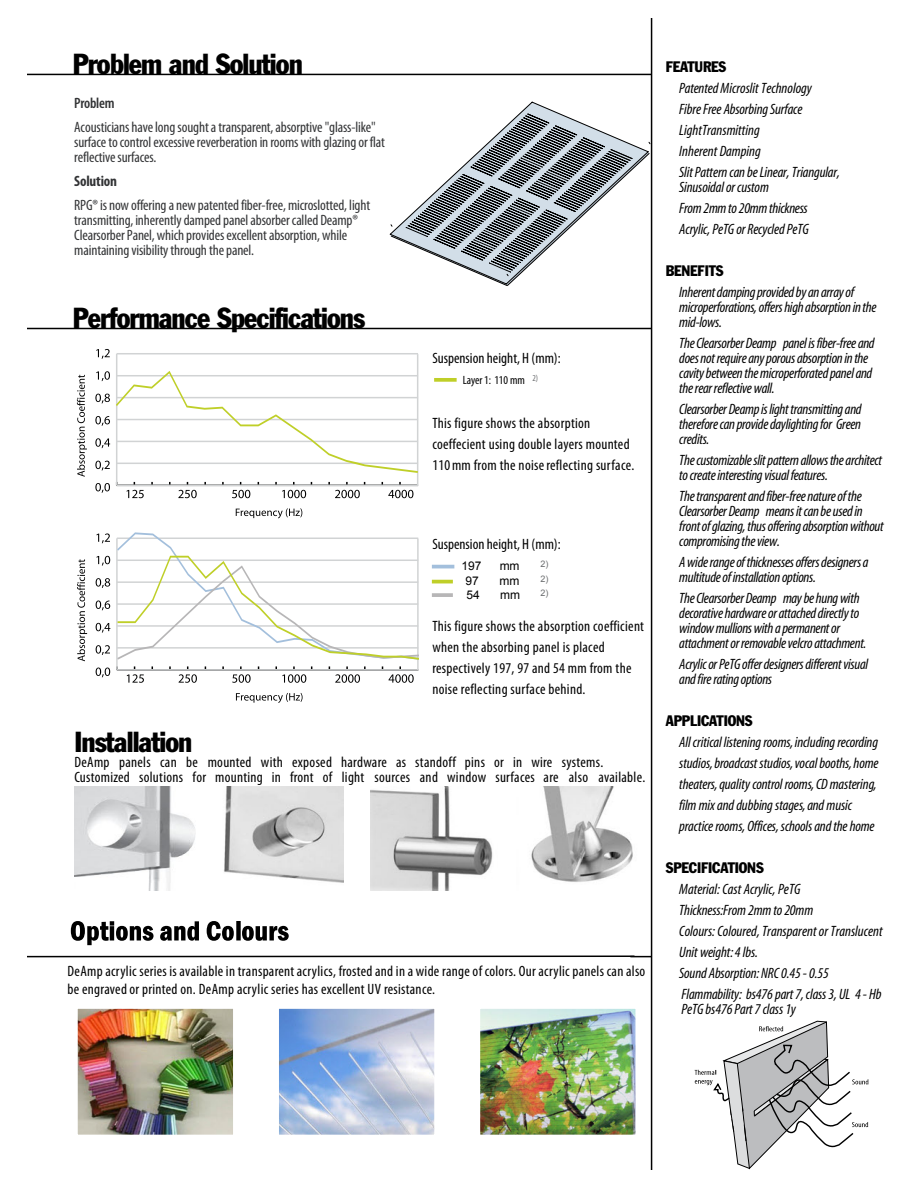
<style>
.page{position:relative;width:918px;height:1188px;background:#fff}
.page>*{position:absolute;margin:0;border:0;box-sizing:border-box;transform-origin:0 0}
.t1{font:condensed 28.5px "Franklin Gothic";letter-spacing:-.03em;color:#000}
.t2{font:italic condensed 15px/15px "Myriad";letter-spacing:-.02em;color:#000}
.t3{font:condensed 15px/21px "Myriad Pro";letter-spacing:.02em;color:#000}
.t4{font:condensed 15px/15px "Myriad Pro";letter-spacing:-.01em;color:#323335}
.t5{font:condensed 15px "Myriad Pro";color:#000}
.t6{font:condensed 15px "Franklin Gothic";letter-spacing:-.01em;color:#000}
.t7{font:700 condensed 15px "Myriad Pro";letter-spacing:-.01em;color:#323335}
.t8{font:600 condensed 15px "Myriad";letter-spacing:-.02em;color:#323335}
.t9{font:condensed 12px "Myriad Pro";color:#000}
.t10{font:12px "Arial";color:#000}
.t11{font:9px "Arial";color:#6d6f71}
</style>
<div class="page">
<hr style="left:27px;top:328px;width:856px;height:1px;background:#000">
<hr style="left:27px;top:74px;width:856px;height:1px;background:#000">
<hr style="left:27px;top:956px;width:607px;height:1px;background:#000">
<hr style="left:630px;top:956px;width:270px;height:1px;background:#000">
<svg style="left:651px;top:18px;width:249px;height:1152px"></svg>
<svg style="left:95px;top:483px;width:15px;height:10px"></svg>
<svg style="left:95px;top:461px;width:15px;height:10px"></svg>
<svg style="left:95px;top:438px;width:15px;height:10px"></svg>
<svg style="left:95px;top:416px;width:15px;height:10px"></svg>
<svg style="left:95px;top:394px;width:15px;height:9px"></svg>
<svg style="left:96px;top:371px;width:14px;height:10px"></svg>
<svg style="left:96px;top:349px;width:14px;height:10px"></svg>
<svg style="left:236px;top:508px;width:66px;height:10px"></svg>
<svg style="left:77px;top:375px;width:10px;height:102px"></svg>
<svg style="left:127px;top:482px;width:17px;height:16px"></svg>
<svg style="left:178px;top:482px;width:19px;height:16px"></svg>
<svg style="left:232px;top:482px;width:18px;height:16px"></svg>
<svg style="left:275px;top:482px;width:37px;height:16px"></svg>
<svg style="left:328px;top:482px;width:37px;height:16px"></svg>
<svg style="left:382px;top:482px;width:31px;height:16px"></svg>
<hr style="left:117px;top:485px;width:301px;height:1px;background:#d1d3d4">
<hr style="left:117px;top:353px;width:301px;height:1px;background:#d1d3d4">
<hr style="left:116px;top:354px;width:1px;height:131px;background:#d1d3d4">
<hr style="left:417px;top:354px;width:1px;height:132px;background:#d1d3d4">
<svg style="left:96px;top:668px;width:14px;height:9px"></svg>
<svg style="left:96px;top:645px;width:14px;height:10px"></svg>
<svg style="left:96px;top:623px;width:14px;height:10px"></svg>
<svg style="left:96px;top:601px;width:14px;height:9px"></svg>
<svg style="left:96px;top:578px;width:14px;height:10px"></svg>
<svg style="left:96px;top:556px;width:14px;height:10px"></svg>
<svg style="left:96px;top:533px;width:14px;height:10px"></svg>
<svg style="left:236px;top:693px;width:67px;height:10px"></svg>
<svg style="left:77px;top:559px;width:10px;height:102px"></svg>
<svg style="left:127px;top:666px;width:17px;height:17px"></svg>
<svg style="left:179px;top:666px;width:18px;height:17px"></svg>
<svg style="left:232px;top:666px;width:19px;height:17px"></svg>
<svg style="left:276px;top:666px;width:36px;height:17px"></svg>
<svg style="left:329px;top:666px;width:37px;height:17px"></svg>
<svg style="left:389px;top:666px;width:25px;height:17px"></svg>
<hr style="left:117px;top:669px;width:301px;height:2px;background:#d1d3d4">
<hr style="left:116px;top:538px;width:2px;height:132px;background:#d1d3d4">
<hr style="left:417px;top:539px;width:2px;height:131px;background:#d1d3d4">
<svg style="left:116px;top:371px;width:302px;height:102px"></svg>
<svg style="left:117px;top:532px;width:302px;height:128px"></svg>
<hr style="left:432px;top:565px;width:22px;height:3px;background:#a3bfdc">
<hr style="left:432px;top:580px;width:21px;height:3px;background:#bfcf28">
<svg style="left:432px;top:593px;width:21px;height:4px"></svg>
<svg style="left:434px;top:378px;width:23px;height:4px"></svg>
<svg style="left:389px;top:101px;width:172px;height:134px"></svg>
<svg style="left:390px;top:114px;width:261px;height:173px"></svg>
<img style="left:224px;top:787px;width:120px;height:96px">
<img style="left:74px;top:787px;width:122px;height:104px">
<img style="left:371px;top:787px;width:122px;height:104px">
<img style="left:531px;top:787px;width:102px;height:95px">
<svg style="left:71px;top:921px;width:83px;height:24px"></svg>
<svg style="left:160px;top:921px;width:39px;height:20px"></svg>
<svg style="left:207px;top:921px;width:27px;height:20px"></svg>
<div style="left:236px;top:921px;width:5px;height:19px;background:#000"></div>
<svg style="left:242px;top:926px;width:47px;height:15px"></svg>
<img style="left:78px;top:1009px;width:154px;height:125px">
<img style="left:280px;top:1009px;width:154px;height:125px">
<img style="left:481px;top:1009px;width:154px;height:125px">
<svg style="left:695px;top:1020px;width:173px;height:150px"></svg>
<h1 class="t1" style="left:73px;top:52px;width:232px">Problem and Solution</h1>
<p class="t8" style="left:74px;top:97px;width:42px">Problem</p>
<p class="t4" style="left:74px;top:121px;width:312px">Acousticians have long sought a transparent, absorptive "glass-like" surface to control excessive reverberation in rooms with glazing or flat reflective surfaces.</p>
<p class="t7" style="left:74px;top:175px;width:44px">Solution</p>
<p class="t4" style="left:74px;top:199px;width:298px">RPG® is now offering a new patented fiber-free, microslotted, light transmitting, inherently damped panel absorber called Deamp® Clearsorber Panel, which provides excellent absorption, while maintaining visibility through the panel.</p>
<h1 class="t1" style="left:73px;top:306px;width:294px">Performance Specifications</h1>
<p class="t5" style="left:432px;top:352px;width:130px">Suspension height, H (mm):</p>
<p class="t9" style="left:463px;top:375px;width:77px">Layer 1: 110 mm <sup>2)</sup></p>
<p class="t3" style="left:432px;top:414px;width:203px">This figure shows the absorption coeffecient using double layers mounted<br>110 mm from the noise reflecting surface.</p>
<p class="t5" style="left:432px;top:538px;width:130px">Suspension height, H (mm):</p>
<p class="t10" style="left:462px;top:561px;width:22px">197</p>
<p class="t10" style="left:500px;top:561px;width:21px">mm</p>
<p class="t11" style="left:540px;top:561px;width:10px">2)</p>
<p class="t10" style="left:466px;top:576px;width:15px">97</p>
<p class="t10" style="left:499px;top:576px;width:21px">mm</p>
<p class="t11" style="left:540px;top:575px;width:10px">2)</p>
<p class="t10" style="left:466px;top:591px;width:15px">54</p>
<p class="t10" style="left:500px;top:591px;width:21px">mm</p>
<p class="t11" style="left:540px;top:590px;width:10px">2)</p>
<p class="t3" style="left:432px;top:617px;width:213px">This figure shows the absorption coefficient when the absorbing panel is placed respectively 197, 97 and 54 mm from the noise reflecting surface behind.</p>
<h1 class="t1" style="left:74px;top:730px;width:120px">Installation</h1>
<p class="t3" style="left:74px;top:756px;width:572px;line-height:15px">DeAmp panels can be mounted with exposed hardware as standoff pins or in wire systems.<br>Customized solutions for mounting in front of light sources and window surfaces are also available.</p>
<p class="t3" style="left:68px;top:963px;width:579px;line-height:17.7px">DeAmp acrylic series is available in transparent acrylics, frosted and in a wide range of colors. Our acrylic panels can also be engraved or printed on. DeAmp acrylic series has excellent UV resistance.</p>
<p class="t6" style="left:666px;top:61px;width:62px">FEATURES</p>
<p class="t2" style="left:679px;top:79px;width:162px;line-height:21px">Patented Microslit Technology<br>Fibre Free Absorbing Surface<br>LightTransmitting<br>Inherent Damping<br>Slit Pattern can be Linear, Triangular,</p>
<p class="t2" style="left:679px;top:178px;width:131px;line-height:21px">Sinusoidal or custom<br>From 2mm to 20mm thickness<br>Acrylic, PeTG or Recycled PeTG</p>
<p class="t6" style="left:666px;top:265px;width:59px">BENEFITS</p>
<p class="t2" style="left:679px;top:286px;width:199px">Inherent damping provided by an array of microperforations, offers high absorption in the mid-lows.</p>
<p class="t2" style="left:679px;top:337px;width:197px">The Clearsorber Deamp panel is fiber-free and does not require any porous absorption in the cavity between the microperforated panel and the rear reflective wall.</p>
<p class="t2" style="left:679px;top:403px;width:184px;text-align:justify">Clearsorber Deamp is light transmitting and therefore can provide daylighting for Green credits.</p>
<p class="t2" style="left:679px;top:454px;width:204px">The customizable slit pattern allows the architect to create interesting visual features.</p>
<p class="t2" style="left:679px;top:490px;width:206px">The transparent and fiber-free nature of the Clearsorber Deamp means it can be used in front of glazing, thus offering absorption without compromising the view.</p>
<p class="t2" style="left:679px;top:556px;width:191px">A wide range of thicknesses offers designers a multitude of installation options.</p>
<p class="t2" style="left:679px;top:592px;width:189px">The Clearsorber Deamp may be hung with decorative hardware or attached directly to window mullions with a permanent or attachment or removable velcro attachment.</p>
<p class="t2" style="left:679px;top:658px;width:190px">Acrylic or PeTG offer designers different visual and fire rating options</p>
<p class="t6" style="left:666px;top:715px;width:88px">APPLICATIONS</p>
<p class="t2" style="left:679px;top:733px;width:201px;line-height:21px">All critical listening rooms, including recording studios, broadcast studios, vocal booths, home theaters, quality control rooms, CD mastering, film mix and dubbing stages, and music practice rooms, Offices, schools and the home</p>
<p class="t6" style="left:666px;top:862px;width:99px">SPECIFICATIONS</p>
<p class="t2" style="left:679px;top:880px;width:205px;line-height:21px">Material: Cast Acrylic, PeTG<br>Thickness:From 2mm to 20mm<br>Colours: Coloured, Transparent or Translucent Unit weight: 4 lbs.<br>Sound Absorption: NRC 0.45 - 0.55<br>Flammability: bs476 part 7, class 3, UL 4 - Hb</p>
<p class="t2" style="left:682px;top:1003px;width:116px">PeTG bs476 Part 7 class 1y</p>
</div>
